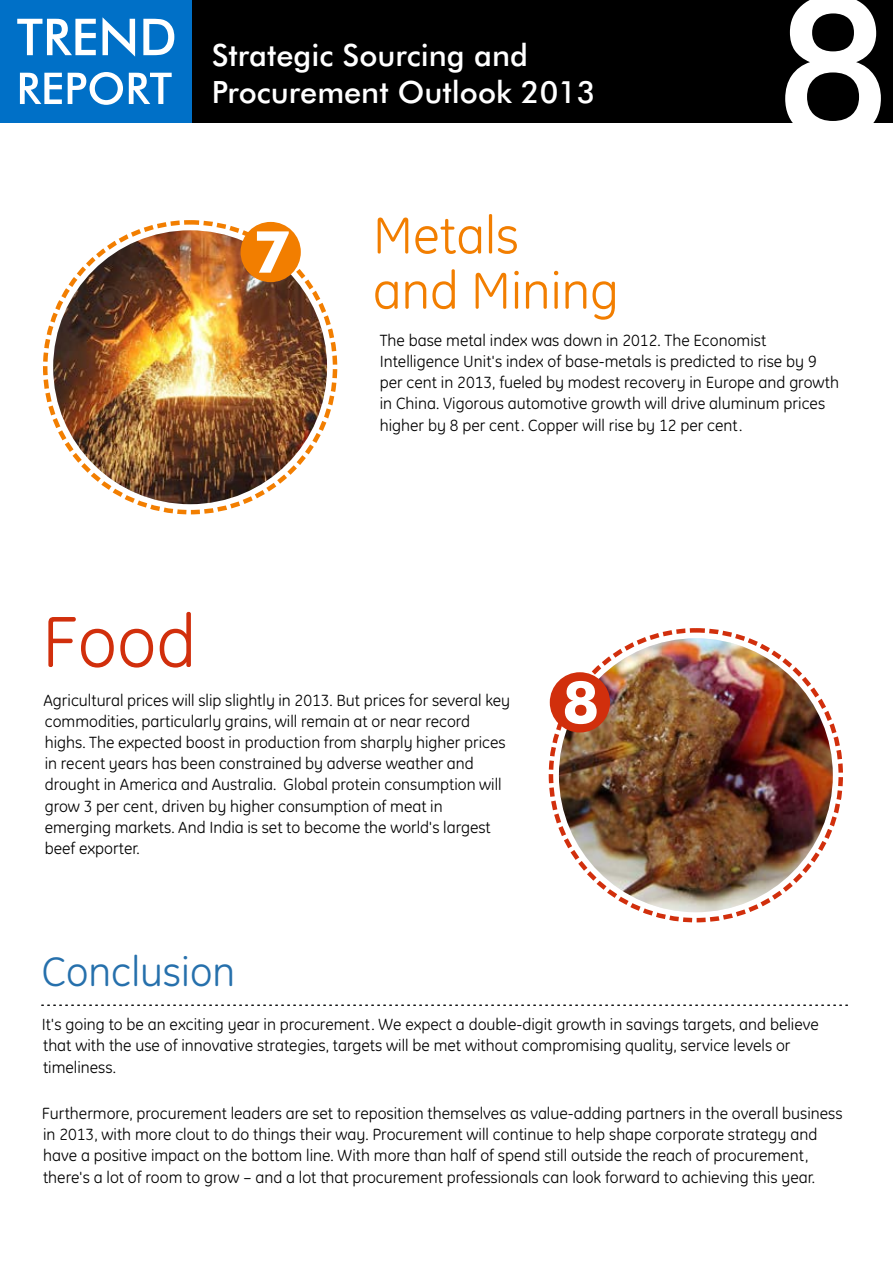
<style>
.page{position:relative;width:893px;height:1263px;background:#fff}
.page>*{position:absolute;margin:0;border:0;box-sizing:border-box;transform-origin:0 0}
.t1{font:500 194.7px "Futura BT";color:#fff}
.t2{font:73.2px "GE Inspira";color:#d12f0c}
.t3{font:700 58.2px "Futura BT";color:#fff}
.t4{font:52.5px/55.2px "GE Inspira";color:#f27e00}
.t5{font:41.85px "GE Inspira";color:#2670ac}
.t6{font:500 30.75px/36.8px "Futura BT";color:#fff}
.t7{font:16.5px/21.1px "GE Inspira";color:#000}
</style>
<div class="page">
<div style="left:0;top:0;width:893px;height:122px;background:#000"></div>
<div style="left:0;top:0;width:192px;height:122px;background:#0070c7"></div>
<svg style="left:17px;top:17px;width:157px;height:88px"></svg>
<img style="left:53px;top:230px;width:274px;height:274px;border-radius:50%">
<img style="left:559px;top:638px;width:274px;height:274px;border-radius:50%">
<div style="left:241px;top:222px;width:60px;height:60px;background:#f27e00;border-radius:50%"></div>
<div style="left:550px;top:672px;width:60px;height:60px;background:#d12f0c;border-radius:50%"></div>
<svg style="left:42px;top:1004px;width:806px;height:2px"></svg>
<h3 class="t6" style="left:212px;top:40px;width:385px">Strategic Sourcing and<br>Procurement Outlook 2013</h3>
<h3 class="t3" style="left:253px;top:228px;width:38px">7</h3>
<h3 class="t4" style="left:373px;top:212px;width:247px">Metals<br>and Mining</h3>
<h1 class="t1" style="left:774px;top:-12px;width:119px">8</h1>
<h2 class="t2" style="left:42px;top:612px;width:156px">Food</h2>
<p class="t7" style="left:380px;top:331px;width:461px">The base metal index was down in 2012. The Economist Intelligence Unit's index of base-metals is predicted to rise by 9 per cent in 2013, fueled by modest recovery in Europe and growth in China. Vigorous automotive growth will drive aluminum prices higher by 8 per cent. Copper will rise by 12 per cent.</p>
<p class="t7" style="left:44px;top:690px;width:468px">Agricultural prices will slip slightly in 2013. But prices for several key commodities, particularly grains, will remain at or near record highs. The expected boost in production from sharply higher prices in recent years has been constrained by adverse weather and drought in America and Australia. Global protein consumption will grow 3 per cent, driven by higher consumption of meat in emerging markets. And India is set to become the world's largest beef exporter.</p>
<h3 class="t3" style="left:563px;top:679px;width:38px">8</h3>
<h3 class="t5" style="left:42px;top:955px;width:195px">Conclusion</h3>
<p class="t7" style="left:42px;top:1015px;width:779px">It's going to be an exciting year in procurement. We expect a double-digit growth in savings targets, and believe that with the use of innovative strategies, targets will be met without compromising quality, service levels or timeliness.</p>
<p class="t7" style="left:42px;top:1104px;width:802px">Furthermore, procurement leaders are set to reposition themselves as value-adding partners in the overall business in 2013, with more clout to do things their way. Procurement will continue to help shape corporate strategy and have a positive impact on the bottom line. With more than half of spend still outside the reach of procurement, there's a lot of room to grow – and a lot that procurement professionals can look forward to achieving this year.</p>
</div>
